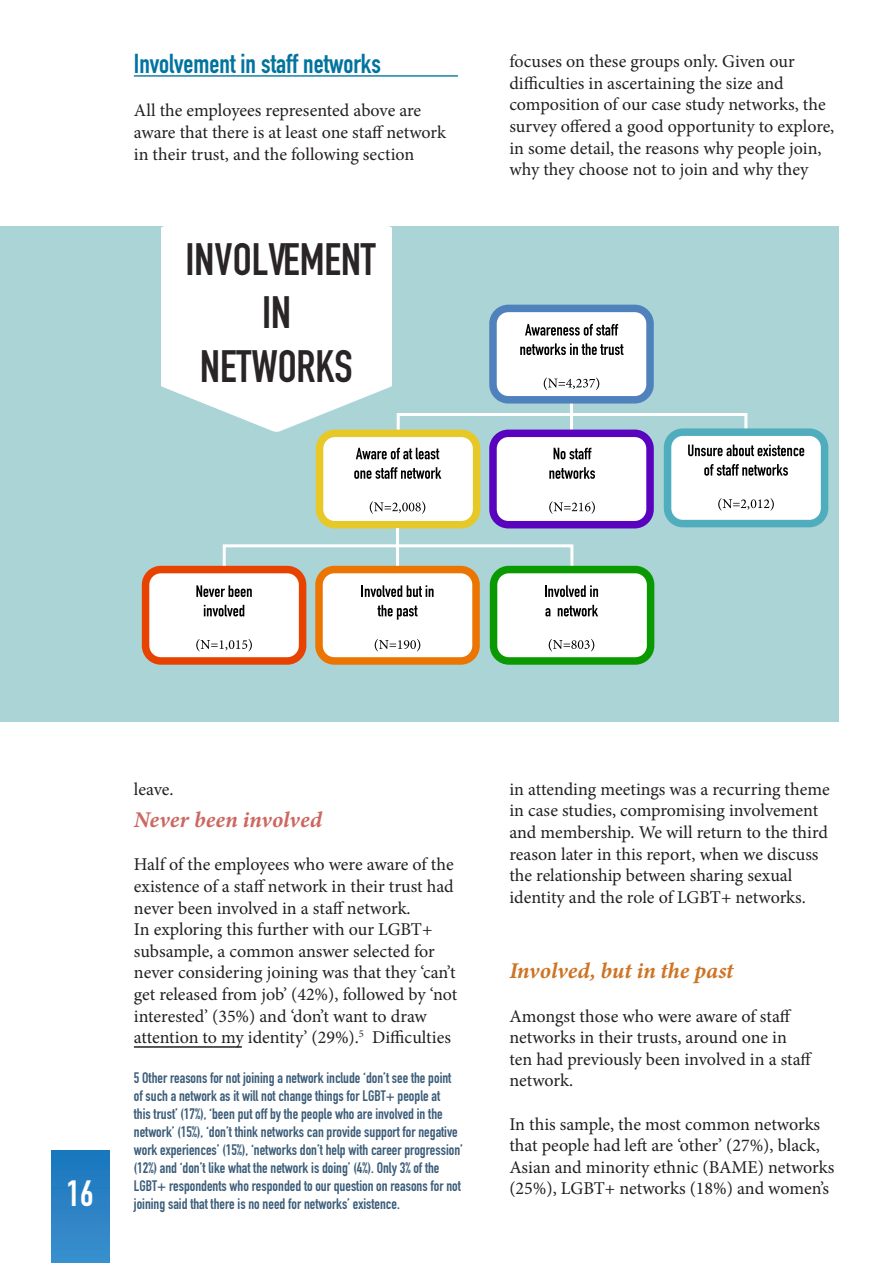
<style>
.page{position:relative;width:893px;height:1263px;background:#fff}
.page>*{position:absolute;margin:0;border:0;box-sizing:border-box;transform-origin:0 0}
.t1{font:700 44.7px/53.7px "DIN Condensed";color:#292426;text-align:center}
.t2{font:700 36px "DIN Condensed";color:#fff}
.Subheader{font:700 27px "DIN Condensed";color:#00739e}
.Subheader-2{font:italic 22.5px "Minion Variable Concept";color:#cd7526}
.Subheader-3{font:italic 22.5px "Minion Variable Concept";color:#cc6861}
.t3{font:18px/21.6px "Minion Pro";color:#231f20}
.References{font:700 15px/18px "DIN Condensed";color:#3c5d79}
</style>
<div class="page">
<div style="left:51px;top:1150px;width:58px;height:113px;background:linear-gradient(to bottom,#1976bd,#3c8fcd)"></div>
<div style="left:0;top:226px;width:839px;height:495px;background:#abd4d6"></div>
<hr style="left:134px;top:75px;width:324px;height:2px;background:#00739e">
<hr style="left:134px;top:1046px;width:108px;height:2px;background:#231f20">
<svg style="left:161px;top:226px;width:231px;height:206px;background:#f5fafa"></svg>
<svg style="left:395px;top:404px;width:353px;height:26px"></svg>
<div style="left:493px;top:308px;width:157px;height:92px;background:#fff;border-radius:15px"></div>
<div style="left:489px;top:305px;width:165px;height:99px;border:8px solid #4f82bd;border-radius:15px"></div>
<div style="left:320px;top:433px;width:157px;height:92px;background:#fff;border-radius:15px"></div>
<div style="left:316px;top:430px;width:164px;height:98px;border:8px solid #e6c929;border-radius:15px"></div>
<div style="left:493px;top:433px;width:157px;height:92px;background:#fff;border-radius:15px"></div>
<div style="left:489px;top:430px;width:165px;height:98px;border:8px solid #5903bf;border-radius:15px"></div>
<svg style="left:221px;top:525px;width:354px;height:41px"></svg>
<div style="left:667px;top:432px;width:158px;height:92px;background:#fff;border-radius:15px"></div>
<div style="left:664px;top:428px;width:164px;height:99px;border:8px solid #4fadbd;border-radius:15px"></div>
<div style="left:146px;top:569px;width:157px;height:92px;background:#fff;border-radius:15px"></div>
<div style="left:142px;top:566px;width:164px;height:99px;border:8px solid #e84200;border-radius:15px"></div>
<div style="left:319px;top:569px;width:157px;height:92px;background:#fff;border-radius:15px"></div>
<div style="left:315px;top:566px;width:165px;height:99px;border:8px solid #eb7500;border-radius:15px"></div>
<div style="left:494px;top:569px;width:157px;height:92px;background:#fff;border-radius:15px"></div>
<div style="left:490px;top:566px;width:164px;height:99px;border:8px solid #0a9900;border-radius:15px"></div>
<svg style="left:525px;top:324px;width:93px;height:12px"></svg>
<svg style="left:520px;top:343px;width:103px;height:12px"></svg>
<svg style="left:544px;top:377px;width:55px;height:13px"></svg>
<svg style="left:356px;top:448px;width:83px;height:11px"></svg>
<svg style="left:354px;top:467px;width:87px;height:12px"></svg>
<svg style="left:370px;top:501px;width:55px;height:13px"></svg>
<svg style="left:196px;top:585px;width:56px;height:12px"></svg>
<svg style="left:204px;top:605px;width:40px;height:11px"></svg>
<svg style="left:196px;top:639px;width:56px;height:12px"></svg>
<svg style="left:362px;top:585px;width:72px;height:12px"></svg>
<svg style="left:377px;top:605px;width:41px;height:15px"></svg>
<svg style="left:375px;top:639px;width:45px;height:12px"></svg>
<svg style="left:545px;top:585px;width:53px;height:12px"></svg>
<svg style="left:545px;top:608px;width:5px;height:8px"></svg>
<svg style="left:558px;top:605px;width:40px;height:11px"></svg>
<svg style="left:549px;top:639px;width:45px;height:12px"></svg>
<svg style="left:554px;top:448px;width:37px;height:11px"></svg>
<svg style="left:549px;top:467px;width:46px;height:12px"></svg>
<svg style="left:549px;top:501px;width:46px;height:13px"></svg>
<svg style="left:688px;top:445px;width:116px;height:11px"></svg>
<svg style="left:704px;top:464px;width:84px;height:12px"></svg>
<svg style="left:718px;top:498px;width:56px;height:13px"></svg>
<p class="Subheader" style="left:134px;top:46px;width:249px">Involvement in staff networks</p>
<p class="t3" style="left:134px;top:100px;width:314px">All the employees represented above are aware that there is at least one staff network in their trust, and the following section</p>
<h1 class="t1" style="left:186px;top:232px;width:192px">INVOLVEMENT<br>IN<br>NETWORKS</h1>
<p class="t3" style="left:509px;top:51px;width:327px">focuses on these groups only. Given our difficulties in ascertaining the size and composition of our case study networks, the survey offered a good opportunity to explore, in some detail, the reasons why people join, why they choose not to join and why they</p>
<h2 class="t2" style="left:67px;top:1169px;width:28px">16</h2>
<p class="t3" style="left:134px;top:778px;width:41px">leave.</p>
<p class="Subheader-3" style="left:134px;top:804px;width:190px">Never been involved</p>
<p class="t3" style="left:134px;top:854px;width:321px;text-align:justify">Half of the employees who were aware of the existence of a staff network in their trust had never been involved in a staff network.</p>
<p class="t3" style="left:134px;top:919px;width:325px">In exploring this further with our LGBT+ subsample, a common answer selected for never considering joining was that they ‘can’t get released from job’ (42%), followed by ‘not interested’ (35%) and ‘don’t want to draw attention to my identity’ (29%).<sup>5</sup> Difficulties</p>
<p class="References" style="left:134px;top:1069px;width:331px">5 Other reasons for not joining a network include ‘don’t see the point of such a network as it will not change things for LGBT+ people at<br>this trust’ (17%), ‘been put off by the people who are involved in the network’ (15%), ‘don’t think networks can provide support for negative work experiences’ (15%), ‘networks don’t help with career progression’ (12%) and ‘don’t like what the network is doing’ (4%). Only 3% of the LGBT+ respondents who responded to our question on reasons for not joining said that there is no need for networks’ existence.</p>
<p class="t3" style="left:509px;top:778px;width:322px">in attending meetings was a recurring theme in case studies, compromising involvement and membership. We will return to the third reason later in this report, when we discuss the relationship between sharing sexual identity and the role of LGBT+ networks.</p>
<p class="Subheader-2" style="left:509px;top:955px;width:226px">Involved, but in the past</p>
<p class="t3" style="left:509px;top:1005px;width:304px">Amongst those who were aware of staff networks in their trusts, around one in ten had previously been involved in a staff network.</p>
<p class="t3" style="left:509px;top:1113px;width:326px">In this sample, the most common networks that people had left are ‘other’ (27%), black, Asian and minority ethnic (BAME) networks (25%), LGBT+ networks (18%) and women’s</p>
</div>
